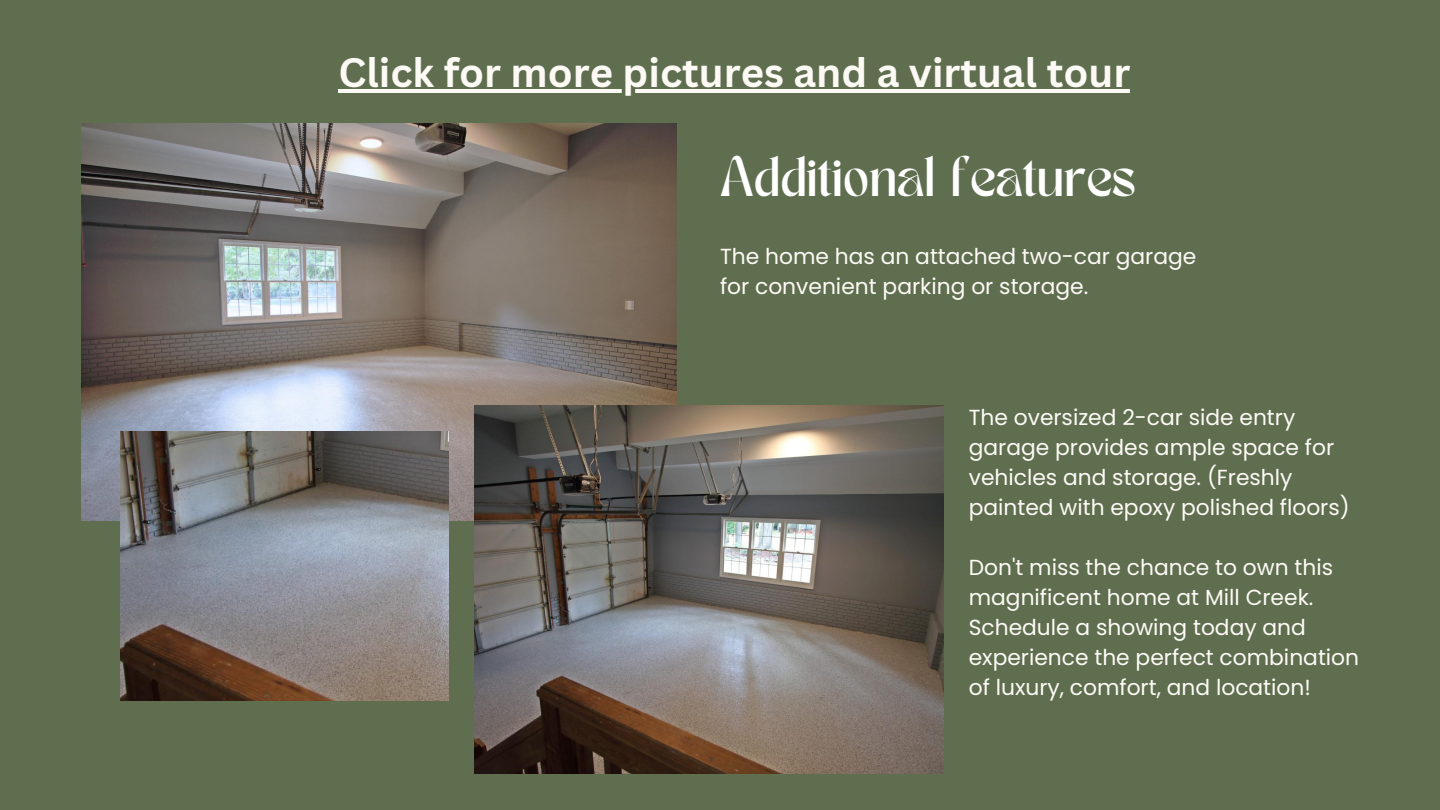
<style>
.page{position:relative;width:1440px;height:810px;background:#5f6e4f}
.page>*{position:absolute;margin:0;border:0;box-sizing:border-box;transform-origin:0 0}
.t1{font:700 40px "Canva Sans";color:#fdfaf6}
.t2{font:40px "TANMERINGUE";color:#fff}
.t3{font:21.8px/30px "Poppins";color:#fdfaf6}
</style>
<div class="page">
<img style="left:81px;top:124px;width:595px;height:396px">
<img style="left:475px;top:405px;width:468px;height:368px">
<hr style="left:338px;top:89px;width:792px;height:4px;background:#fdfaf6">
<img style="left:120px;top:432px;width:329px;height:269px">
<h1 class="t1" style="left:338px;top:44px;width:793px">Click for more pictures and a virtual tour</h1>
<h1 class="t2" style="left:720px;top:156px;width:417px">Additional features</h1>
<p class="t3" style="left:720px;top:241px;width:478px">The home has an attached two-car garage for convenient parking or storage.</p>
<p class="t3" style="left:969px;top:402px;width:382px">The oversized 2-car side entry garage provides ample space for vehicles and storage. (Freshly painted with epoxy polished floors)</p>
<p class="t3" style="left:969px;top:552px;width:392px">Don't miss the chance to own this magnificent home at Mill Creek.<br>Schedule a showing today and experience the perfect combination of luxury, comfort, and location!</p>
</div>
